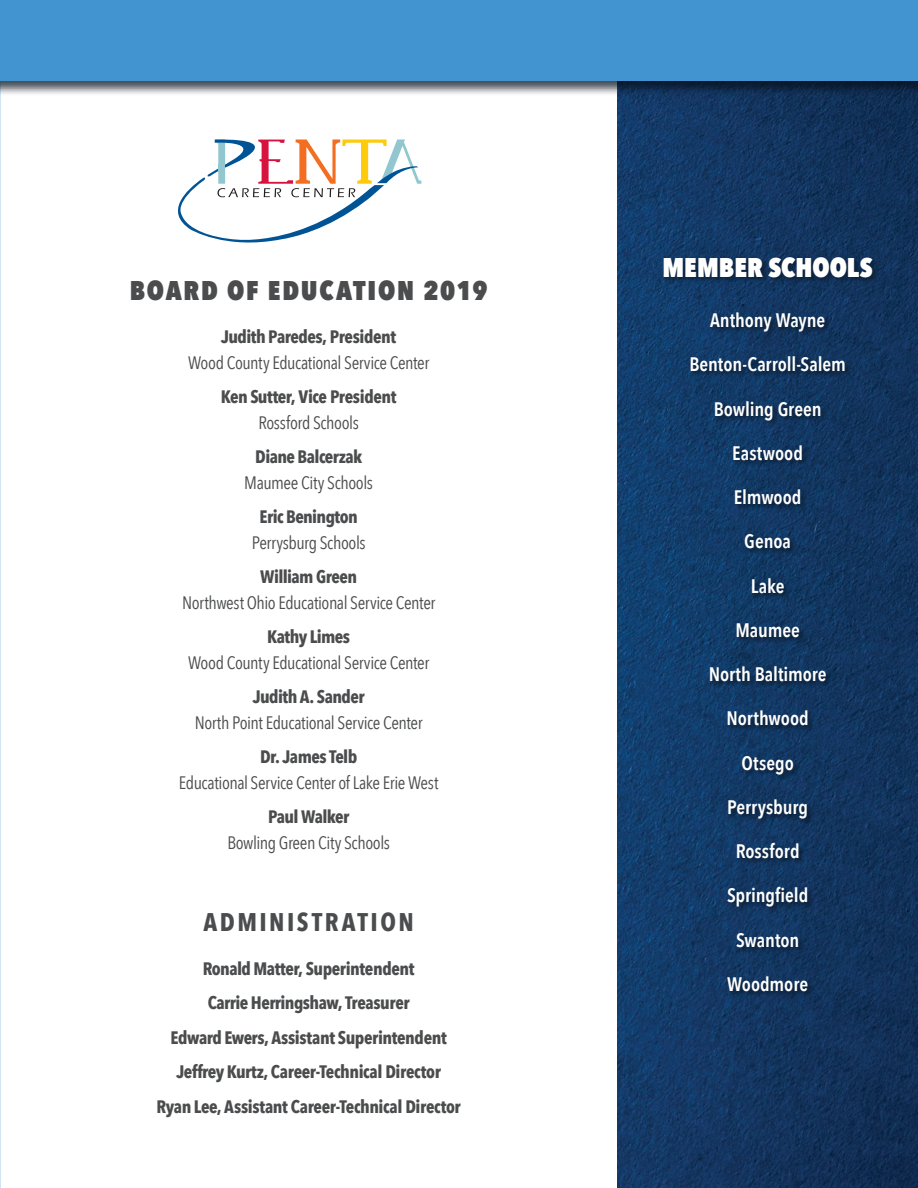
<style>
.page{position:relative;width:918px;height:1188px;background:#fff}
.page>*{position:absolute;margin:0;border:0;box-sizing:border-box;transform-origin:0 0}
.t1{font:800 27px "Avenir Next Condensed";letter-spacing:.07em;color:#4b4c4d}
.t2{font:800 27px "Avenir Next Condensed";color:#fff}
.t3{font:700 25.5px "Avenir Next Condensed";letter-spacing:.1em;color:#4b4c4d}
.t4{font:600 19.5px "Avenir Next Condensed";letter-spacing:-.005em;color:#fff}
.t5{font:700 18px/34.5px "Avenir Next Condensed";letter-spacing:-.03em;color:#4b4c4d;text-align:center}
.t6{font:18px "Avenir Next Condensed";letter-spacing:-.025em;color:#4b4c4d}
</style>
<div class="page">
<img style="left:0;top:0;width:1px;height:1188px">
<img style="left:617px;top:96px;width:301px;height:1092px">
<div style="left:0;top:0;width:918px;height:96px;background:#07111d;opacity:.75"></div>
<div style="left:0;top:0;width:918px;height:81px;background:#4194d0"></div>
<hr style="left:0;top:0;width:1px;height:96px;background:#07111d;opacity:.75">
<div style="left:662px;top:256px;width:218px;height:742px;background:#0b1d32;opacity:.75"></div>
<svg style="left:178px;top:140px;width:243px;height:103px"></svg>
<div style="left:218px;top:164px;width:7px;height:7px;background:#92c7d0"></div>
<h1 class="t1" style="left:130px;top:273px;width:360px">BOARD OF EDUCATION 2019</h1>
<p class="t5" style="left:221px;top:320px;width:177px">Judith Paredes, President</p>
<p class="t6" style="left:188px;top:347px;width:243px">Wood County Educational Service Center</p>
<p class="t5" style="left:221px;top:380px;width:177px">Ken Sutter, Vice President</p>
<p class="t6" style="left:258px;top:407px;width:102px">Rossford Schools</p>
<p class="t5" style="left:255px;top:440px;width:108px">Diane Balcerzak</p>
<p class="t6" style="left:244px;top:467px;width:130px">Maumee City Schools</p>
<p class="t5" style="left:260px;top:500px;width:100px">Eric Benington</p>
<p class="t6" style="left:252px;top:527px;width:116px">Perrysburg Schools</p>
<p class="t5" style="left:260px;top:560px;width:98px">William Green</p>
<p class="t6" style="left:182px;top:587px;width:255px">Northwest Ohio Educational Service Center</p>
<p class="t5" style="left:267px;top:620px;width:84px">Kathy Limes</p>
<p class="t6" style="left:188px;top:647px;width:243px">Wood County Educational Service Center</p>
<p class="t5" style="left:253px;top:680px;width:113px">Judith A. Sander</p>
<p class="t6" style="left:195px;top:707px;width:229px">North Point Educational Service Center</p>
<p class="t5" style="left:260px;top:740px;width:98px">Dr. James Telb</p>
<p class="t6" style="left:179px;top:767px;width:261px">Educational Service Center of Lake Erie West</p>
<p class="t5" style="left:268px;top:800px;width:83px">Paul Walker</p>
<p class="t6" style="left:227px;top:827px;width:164px">Bowling Green City Schools</p>
<h2 class="t3" style="left:203px;top:907px;width:212px">ADMINISTRATION</h2>
<p class="t5" style="left:157px;top:951px;width:306px">Ronald Matter, Superintendent<br>Carrie Herringshaw, Treasurer<br>Edward Ewers, Assistant Superintendent Jeffrey Kurtz, Career-Technical Director<br>Ryan Lee, Assistant Career-Technical Director</p>
<h1 class="t2" style="left:663px;top:251px;width:212px">MEMBER SCHOOLS</h1>
<p class="t4" style="left:710px;top:303px;width:117px">Anthony Wayne</p>
<p class="t4" style="left:689px;top:348px;width:158px">Benton-Carroll-Salem</p>
<p class="t4" style="left:714px;top:392px;width:109px">Bowling Green</p>
<p class="t4" style="left:732px;top:436px;width:72px">Eastwood</p>
<p class="t4" style="left:734px;top:480px;width:69px">Elmwood</p>
<p class="t4" style="left:744px;top:525px;width:48px">Genoa</p>
<p class="t4" style="left:751px;top:569px;width:35px">Lake</p>
<p class="t4" style="left:735px;top:613px;width:66px">Maumee</p>
<p class="t4" style="left:709px;top:657px;width:120px">North Baltimore</p>
<p class="t4" style="left:727px;top:702px;width:84px">Northwood</p>
<p class="t4" style="left:741px;top:746px;width:54px">Otsego</p>
<p class="t4" style="left:727px;top:790px;width:83px">Perrysburg</p>
<p class="t4" style="left:736px;top:834px;width:65px">Rossford</p>
<p class="t4" style="left:727px;top:879px;width:83px">Springfield</p>
<p class="t4" style="left:736px;top:923px;width:65px">Swanton</p>
<p class="t4" style="left:727px;top:967px;width:82px">Woodmore</p>
</div>
